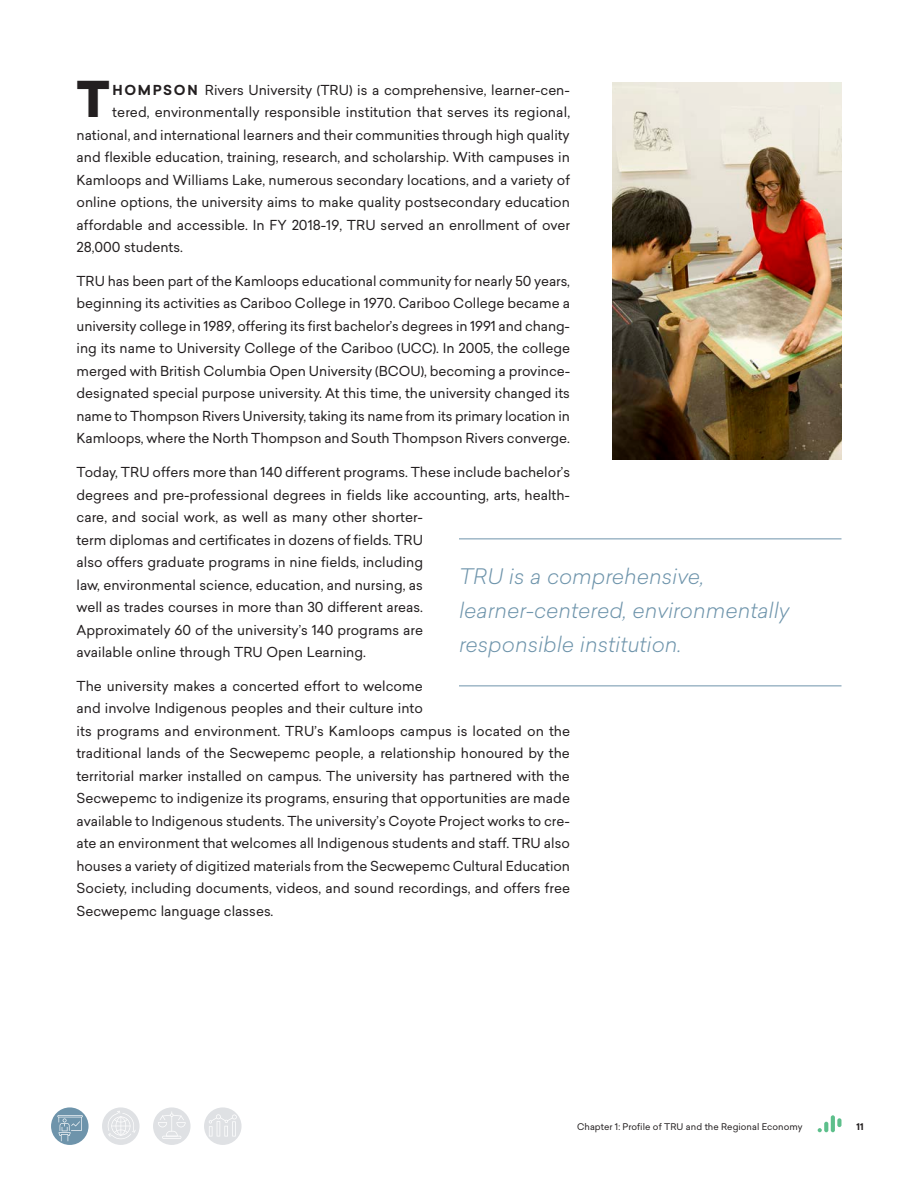
<style>
.page{position:relative;width:918px;height:1188px;background:#fff}
.page>*{position:absolute;margin:0;border:0;box-sizing:border-box;transform-origin:0 0}
.Drop_Cap{font:900 48.45px "Sailec";color:#231f20}
.Pull_quote{font:italic 300 21px/33.8px "Sailec";color:#6e94ab}
.Drop_Cap-2{font:13.5px/22.5px "Sailec";color:#231f20}
.t1{font:9px "Sailec";letter-spacing:.005em;color:#231f20}
.t2{font:700 9px "Sailec";color:#231f20}
.s1{font-weight:700}
</style>
<div class="page">
<svg style="left:824px;top:1122px;width:4px;height:10px"></svg>
<hr style="left:831px;top:1115px;width:4px;height:17px;background:#5dbf8b;border-radius:2px">
<svg style="left:818px;top:1128px;width:4px;height:4px"></svg>
<svg style="left:837px;top:1118px;width:4px;height:9px"></svg>
<div style="left:102px;top:1107px;width:38px;height:38px;background:#dfe1e4;border-radius:50%"></div>
<svg style="left:108px;top:1111px;width:28px;height:28px"></svg>
<div style="left:153px;top:1107px;width:38px;height:38px;background:#dfe1e4;border-radius:50%"></div>
<hr style="left:162px;top:1136px;width:19px;height:3px;background:#fff">
<svg style="left:158px;top:1111px;width:28px;height:27px"></svg>
<div style="left:51px;top:1107px;width:38px;height:38px;background:#6e94ab;border-radius:50%"></div>
<svg style="left:57px;top:1115px;width:26px;height:26px"></svg>
<svg style="left:71px;top:1121px;width:9px;height:5px"></svg>
<div style="left:204px;top:1107px;width:38px;height:38px;background:#dfe1e4;border-radius:50%"></div>
<svg style="left:209px;top:1114px;width:28px;height:22px"></svg>
<hr style="left:459px;top:538px;width:383px;height:1px;background:#6e94ab">
<hr style="left:459px;top:686px;width:383px;height:1px;background:#6e94ab">
<img style="left:612px;top:83px;width:230px;height:377px">
<p class="Drop_Cap" style="left:76px;top:64px;width:35px">T</p>
<p class="Drop_Cap-2" style="left:113px;top:78px;width:459px"><span class="s1">HOMPSON</span> Rivers University (TRU) is a comprehensive, learner-cen-</p>
<p class="Drop_Cap-2" style="left:112px;top:101px;width:459px">tered, environmentally responsible institution that serves its regional,</p>
<p class="Drop_Cap-2" style="left:76px;top:123px;width:495px">national, and international learners and their communities through high quality</p>
<p class="Drop_Cap-2" style="left:76px;top:146px;width:495px">and flexible education, training, research, and scholarship. With campuses in</p>
<p class="Drop_Cap-2" style="left:76px;top:168px;width:495px">Kamloops and Williams Lake, numerous secondary locations, and a variety of</p>
<p class="Drop_Cap-2" style="left:76px;top:191px;width:495px">online options, the university aims to make quality postsecondary education</p>
<p class="Drop_Cap-2" style="left:76px;top:213px;width:495px">affordable and accessible. In FY 2018-19, TRU served an enrollment of over</p>
<p class="Drop_Cap-2" style="left:76px;top:236px;width:108px">28,000 students.</p>
<p class="Drop_Cap-2" style="left:76px;top:269px;width:495px;text-align:justify">TRU has been part of the Kamloops educational community for nearly 50 years, beginning its activities as Cariboo College in 1970. Cariboo College became a university college in 1989, offering its first bachelor’s degrees in 1991 and chang&shy;ing its name to University College of the Cariboo (UCC). In 2005, the college merged with British Columbia Open University (BCOU), becoming a province&shy;designated special purpose university. At this time, the university changed its name to Thompson Rivers University, taking its name from its primary location in Kamloops, where the North Thompson and South Thompson Rivers converge.</p>
<p class="Drop_Cap-2" style="left:76px;top:461px;width:495px">Today, TRU offers more than 140 different programs. These include bachelor’s degrees and pre-professional degrees in fields like accounting, arts, health&shy;care, and social work, as well as many other shorter-<br>term diplomas and certificates in dozens of fields. TRU<br>also offers graduate programs in nine fields, including<br>law, environmental science, education, and nursing, as<br>well as trades courses in more than 30 different areas.<br>Approximately 60 of the university’s 140 programs are<br>available online through TRU Open Learning.</p>
<p class="Drop_Cap-2" style="left:76px;top:674px;width:495px">The university makes a concerted effort to welcome<br>and involve Indigenous peoples and their culture into<br>its programs and environment. TRU’s Kamloops campus is located on the traditional lands of the Secwepemc people, a relationship honoured by the territorial marker installed on campus. The university has partnered with the Secwepemc to indigenize its programs, ensuring that opportunities are made available to Indigenous students. The university’s Coyote Project works to cre&shy;ate an environment that welcomes all Indigenous students and staff. TRU also houses a variety of digitized materials from the Secwepemc Cultural Education Society, including documents, videos, and sound recordings, and offers free Secwepemc language classes.</p>
<p class="Pull_quote" style="left:459px;top:559px;width:332px">TRU is a comprehensive, learner-centered, environmentally responsible institution.</p>
<p class="t1" style="left:577px;top:1120px;width:227px">Chapter 1: Profile of TRU and the Regional Economy</p>
<p class="t2" style="left:857px;top:1120px;width:9px">11</p>
</div>
